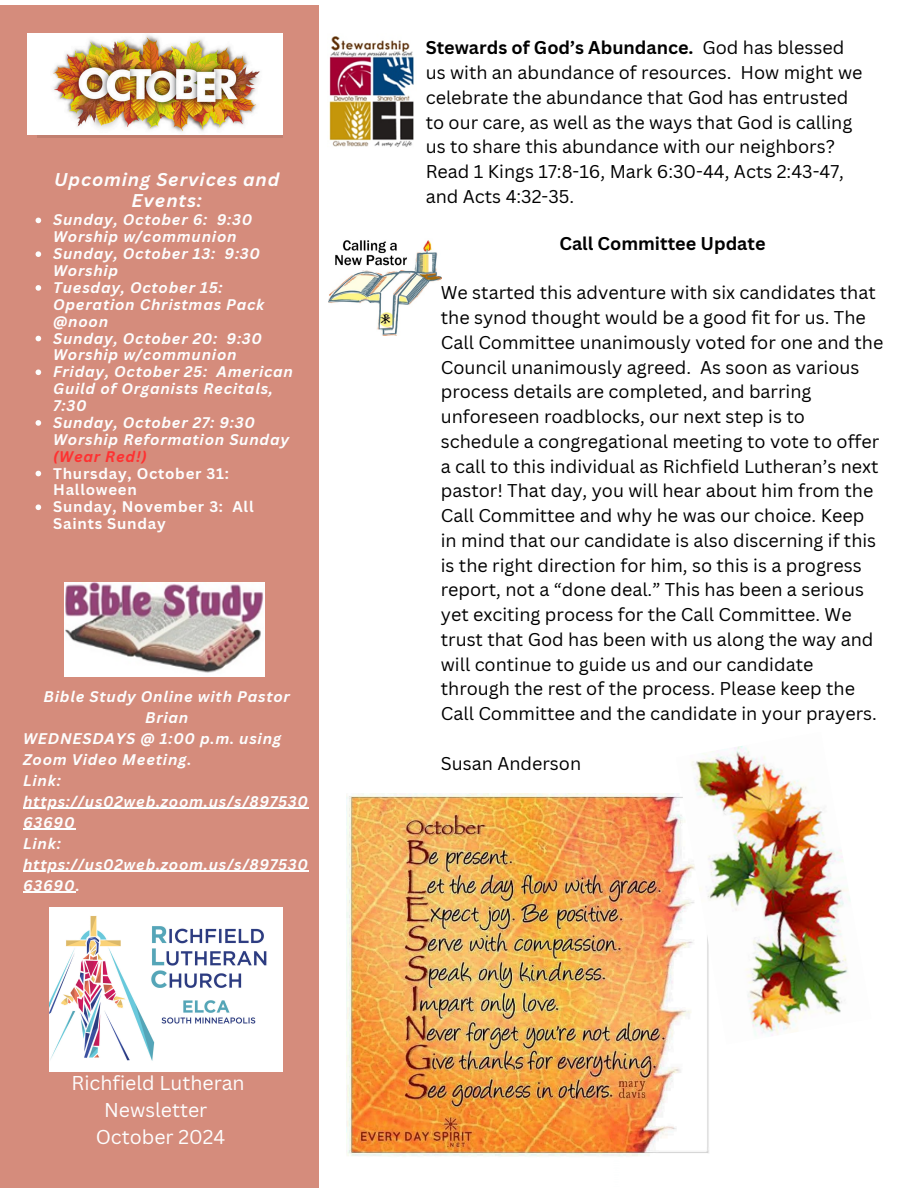
<style>
.page{position:relative;width:918px;height:1188px;background:#fff}
.page>*{position:absolute;margin:0;border:0;box-sizing:border-box;transform-origin:0 0}
.t1{font:19.5px/27px "Canva Sans";color:#fdfdfd;text-align:center}
.t2{font:18px/24.8px "Canva Sans";color:#000}
.t3{font:italic 700 18px/21.3px "Canva Sans";letter-spacing:.05em;color:#fdfdfd;text-align:center}
.t4{font:700 18px "Canva Sans";color:#000}
.t5{font:italic 700 15px/16.8px "Canva Sans";letter-spacing:.05em;color:#fdfdfd}
.t6{font:italic 700 15px/21px "Canva Sans";letter-spacing:.05em;color:#fdfefe}
.t7{font:700 15px/16.8px "Canva Sans";letter-spacing:.05em;color:#fdfdfd}
.s1{color:#fdfefe}
.s2{color:#ff3131}
.s3{font-style:normal}
.s4{font-weight:700}
</style>
<div class="page">
<div style="left:0;top:5px;width:319px;height:1183px;background:#d58c7c"></div>
<hr style="left:38px;top:134px;width:245px;height:3px;background:#533730">
<img style="left:50px;top:907px;width:232px;height:164px">
<img style="left:329px;top:36px;width:85px;height:111px">
<img style="left:64px;top:582px;width:201px;height:95px">
<img style="left:27px;top:34px;width:256px;height:100px">
<img style="left:328px;top:240px;width:114px;height:95px">
<img style="left:347px;top:794px;width:362px;height:363px">
<img style="left:676px;top:746px;width:174px;height:298px">
<svg style="left:36px;top:218px;width:5px;height:5px"></svg>
<svg style="left:36px;top:251px;width:5px;height:6px"></svg>
<svg style="left:36px;top:285px;width:5px;height:6px"></svg>
<svg style="left:36px;top:336px;width:5px;height:5px"></svg>
<svg style="left:36px;top:369px;width:5px;height:6px"></svg>
<svg style="left:36px;top:420px;width:5px;height:6px"></svg>
<svg style="left:36px;top:471px;width:5px;height:5px"></svg>
<svg style="left:36px;top:504px;width:5px;height:6px"></svg>
<hr style="left:23px;top:807px;width:286px;height:2px;background:#fdfefe">
<hr style="left:23px;top:828px;width:52px;height:2px;background:#fdfefe">
<hr style="left:23px;top:870px;width:286px;height:2px;background:#fdfefe">
<hr style="left:23px;top:891px;width:52px;height:2px;background:#fdfefe">
<p class="t3" style="left:54px;top:168px;width:227px">Upcoming Services and<br>Events:</p>
<p class="t5" style="left:53px;top:211px;width:201px">Sunday, October 6: 9:30<br>Worship w/communion</p>
<p class="t5" style="left:53px;top:245px;width:208px">Sunday, October 13: 9:30<br>Worship</p>
<p class="t5" style="left:53px;top:279px;width:213px">Tuesday, October 15:<br>Operation Christmas Pack @noon</p>
<p class="t5" style="left:53px;top:329px;width:210px">Sunday, October 20: 9:30<br>Worship w/communion</p>
<h4 class="t5" style="left:53px;top:363px;width:241px">Friday, October 25: American<br>Guild of Organists Recitals,<br>7:30</h4>
<p class="t5" style="left:53px;top:414px;width:237px">Sunday, October 27: 9:30<br>Worship <span class="s1">Reformation Sunday </span><span class="s2">(Wear Red!)</span></p>
<h3 class="t7" style="left:53px;top:464px;width:177px">Thursday, October 31:<br>Halloween</h3>
<p class="t7" style="left:53px;top:498px;width:202px">Sunday, November 3: All<br>Saints Sunday</p>
<h2 class="t6" style="left:44px;top:685px;width:248px">Bible Study Online with Pastor</h2>
<h2 class="t6" style="left:145px;top:706px;width:45px">Brian</h2>
<h2 class="t6" style="left:23px;top:727px;width:260px">WEDNESDAYS @ 1:00 p.m. using</h2>
<h2 class="t6" style="left:23px;top:748px;width:170px">Zoom Video Meeting.</h2>
<h2 class="t6" style="left:23px;top:769px;width:39px">Link:</h2>
<h1 class="t6" style="left:23px;top:790px;width:286px">https://us02web.zoom.us/s/897530<br>63690<br>Link:</h1>
<h2 class="t6" style="left:23px;top:853px;width:286px">https://us02web.zoom.us/s/897530<br>63690<span class="s3">.</span></h2>
<p class="t1" style="left:72px;top:1069px;width:175px">Richfield Lutheran<br>Newsletter<br>October 2024</p>
<p class="t2" style="left:426px;top:35px;width:438px"><span class="s4">Stewards of God’s Abundance.</span> God has blessed us with an abundance of resources. How might we celebrate the abundance that God has entrusted to our care, as well as the ways that God is calling us to share this abundance with our neighbors?<br>Read 1 Kings 17:8-16, Mark 6:30-44, Acts 2:43-47, and Acts 4:32-35.</p>
<p class="t4" style="left:559px;top:231px;width:208px">Call Committee Update</p>
<p class="t2" style="left:441px;top:280px;width:444px">We started this adventure with six candidates that the synod thought would be a good fit for us. The Call Committee unanimously voted for one and the Council unanimously agreed. As soon as various process details are completed, and barring unforeseen roadblocks, our next step is to schedule a congregational meeting to vote to offer a call to this individual as Richfield Lutheran’s next pastor! That day, you will hear about him from the Call Committee and why he was our choice. Keep in mind that our candidate is also discerning if this is the right direction for him, so this is a progress report, not a “done deal.” This has been a serious yet exciting process for the Call Committee. We trust that God has been with us along the way and will continue to guide us and our candidate through the rest of the process. Please keep the Call Committee and the candidate in your prayers.</p>
<p class="t2" style="left:441px;top:750px;width:142px">Susan Anderson</p>
</div>
